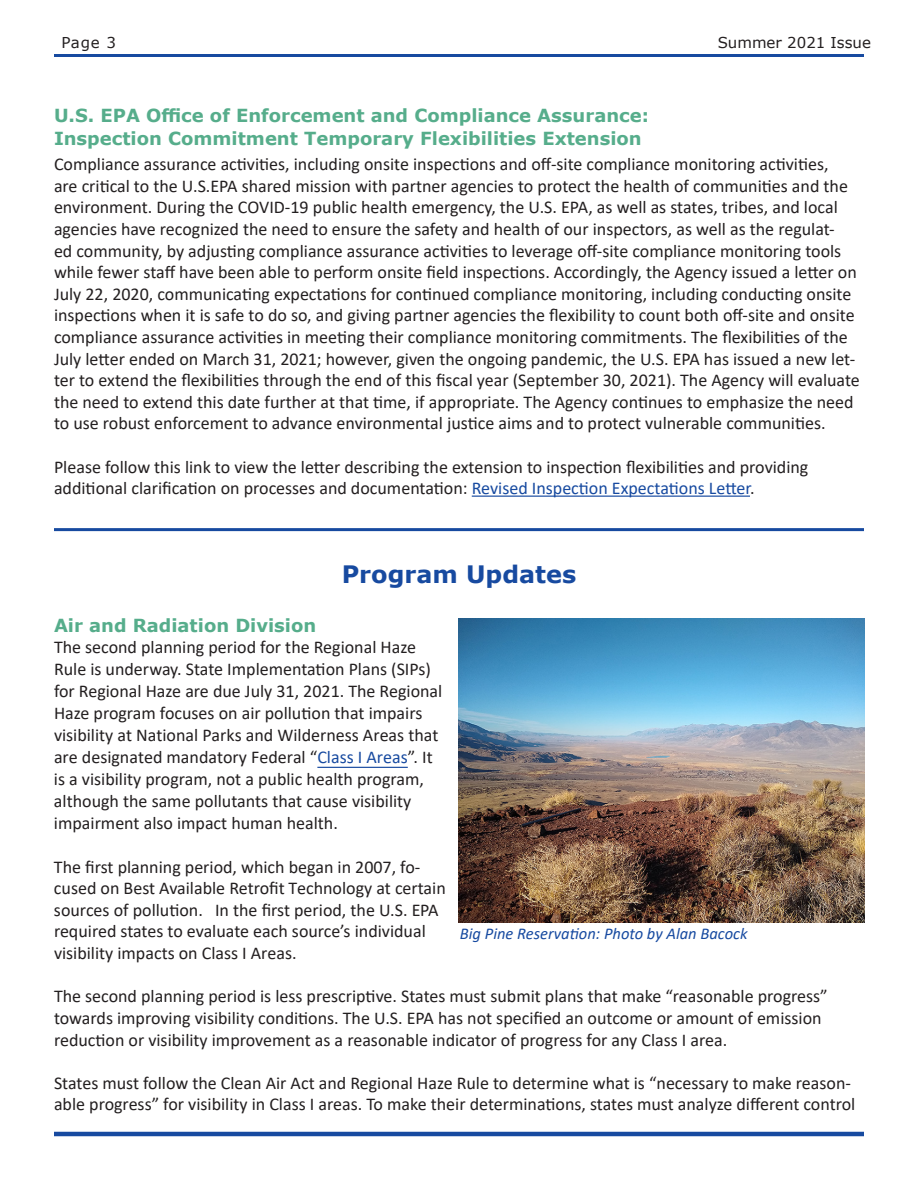
<style>
.page{position:relative;width:918px;height:1188px;background:#fff}
.page>*{position:absolute;margin:0;border:0;box-sizing:border-box;transform-origin:0 0}
.t1{font:700 24px "Verdana";color:#174aa0}
.t2{font:18px/21.6px "Calibri";color:#231f20}
.t3{font:700 18px/24px "Verdana";color:#56ad8b}
.t4{font:italic 16.5px "Calibri";color:#174aa0}
.t5{font:15px "Verdana";color:#231f20}
.s1{color:#174aa0}
.s2{font-family:"Verdana";font-weight:700;color:#56ad8b}
</style>
<div class="page">
<hr style="left:54px;top:1132px;width:810px;height:4px;background:#174aa0">
<hr style="left:54px;top:54px;width:810px;height:3px;background:#174aa0">
<hr style="left:472px;top:496px;width:278px;height:1px;background:#174aa0">
<hr style="left:54px;top:528px;width:810px;height:3px;background:#174aa0">
<img style="left:459px;top:618px;width:405px;height:304px">
<hr style="left:317px;top:767px;width:91px;height:1px;background:#174aa0">
<p class="t5" style="left:62px;top:32px;width:56px">Page 3</p>
<p class="t5" style="left:718px;top:32px;width:155px">Summer 2021 Issue</p>
<h3 class="t3" style="left:54px;top:103px;width:596px">U.S. EPA Office of Enforcement and Compliance Assurance:<br>Inspection Commitment Temporary Flexibilities Extension</h3>
<p class="t2" style="left:54px;top:153px;width:807px">Compliance assurance activities, including onsite inspections and off-site compliance monitoring activities,<br>are critical to the U.S.EPA shared mission with partner agencies to protect the health of communities and the environment. During the COVID-19 public health emergency, the U.S. EPA, as well as states, tribes, and local agencies have recognized the need to ensure the safety and health of our inspectors, as well as the regulat-<br>ed community, by adjusting compliance assurance activities to leverage off-site compliance monitoring tools while fewer staff have been able to perform onsite field inspections. Accordingly, the Agency issued a letter on July 22, 2020, communicating expectations for continued compliance monitoring, including conducting onsite inspections when it is safe to do so, and giving partner agencies the flexibility to count both off-site and onsite compliance assurance activities in meeting their compliance monitoring commitments. The flexibilities of the July letter ended on March 31, 2021; however, given the ongoing pandemic, the U.S. EPA has issued a new let&shy;ter to extend the flexibilities through the end of this fiscal year (September 30, 2021). The Agency will evaluate the need to extend this date further at that time, if appropriate. The Agency continues to emphasize the need to use robust enforcement to advance environmental justice aims and to protect vulnerable communities.</p>
<p class="t2" style="left:54px;top:455px;width:756px">Please follow this link to view the letter describing the extension to inspection flexibilities and providing additional clarification on processes and documentation: <span class="s1">Revised Inspection Expectations Letter</span>.</p>
<h2 class="t1" style="left:342px;top:557px;width:236px">Program Updates</h2>
<p class="t2" style="left:54px;top:615px;width:390px"><span class="s2">Air and Radiation Division<br></span>The second planning period for the Regional Haze Rule is underway. State Implementation Plans (SIPs) for Regional Haze are due July 31, 2021. The Regional Haze program focuses on air pollution that impairs visibility at National Parks and Wilderness Areas that are designated mandatory Federal “<span class="s1">Class I Areas</span>”. It is a visibility program, not a public health program, although the same pollutants that cause visibility impairment also impact human health.</p>
<p class="t2" style="left:54px;top:855px;width:393px">The first planning period, which began in 2007, fo&shy;cused on Best Available Retrofit Technology at certain sources of pollution. In the first period, the U.S. EPA required states to evaluate each source’s individual visibility impacts on Class I Areas.</p>
<p class="t2" style="left:54px;top:985px;width:775px">The second planning period is less prescriptive. States must submit plans that make “reasonable progress” towards improving visibility conditions. The U.S. EPA has not specified an outcome or amount of emission reduction or visibility improvement as a reasonable indicator of progress for any Class I area.</p>
<p class="t2" style="left:54px;top:1071px;width:803px">States must follow the Clean Air Act and Regional Haze Rule to determine what is “necessary to make reason&shy;able progress” for visibility in Class I areas. To make their determinations, states must analyze different control</p>
<p class="t4" style="left:460px;top:922px;width:289px">Big Pine Reservation: Photo by Alan Bacock</p>
</div>
